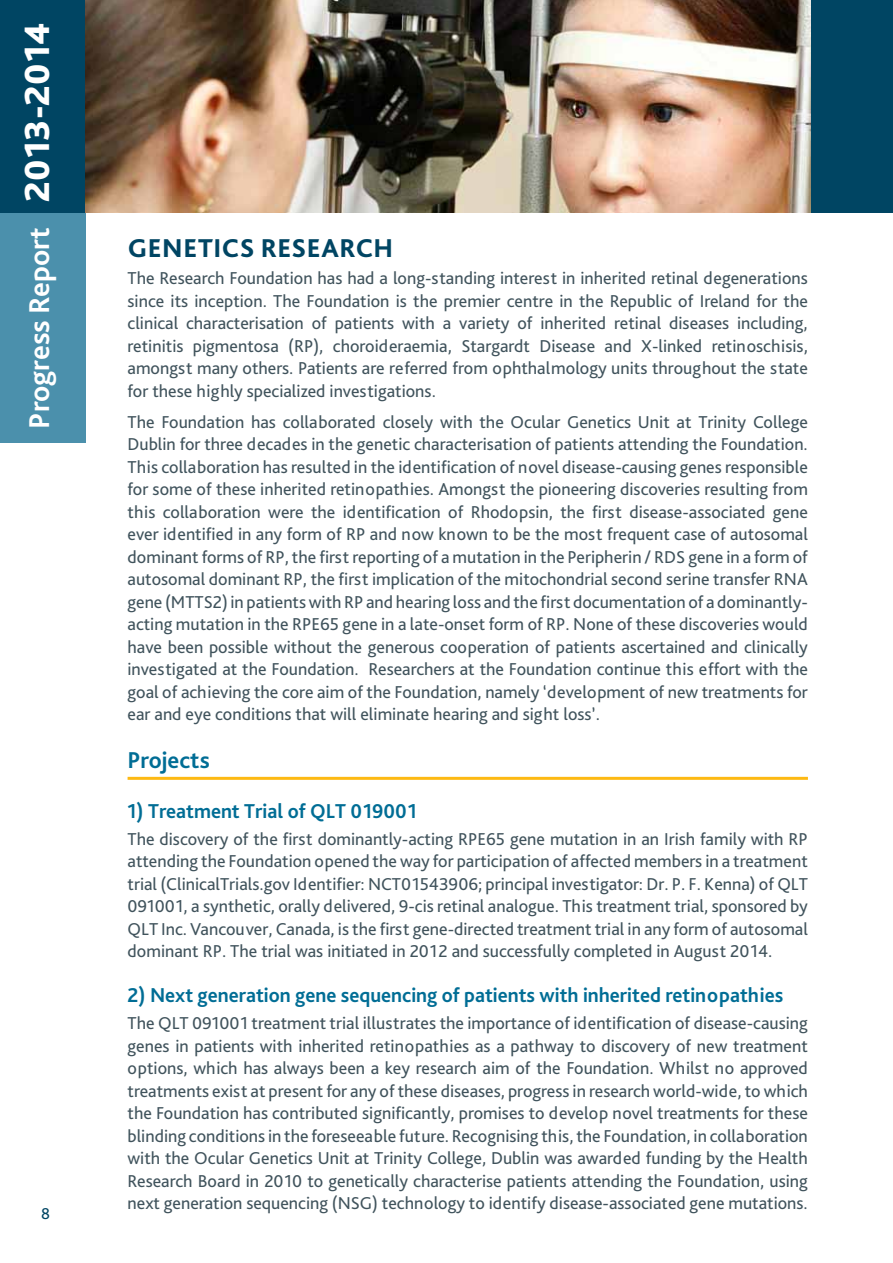
<style>
.page{position:relative;width:893px;height:1263px;background:#fff}
.page>*{position:absolute;margin:0;border:0;box-sizing:border-box;transform-origin:0 0}
.t1{font:700 30px "Bliss Pro";color:#fff}
.t2{font:800 27px "Bliss Pro";letter-spacing:.02em;color:#004563}
.t3{font:700 24px "Bliss Pro";letter-spacing:-.005em;color:#006d95}
.t4{font:700 21px "Bliss Pro";color:#006d95}
.t5{font:18px/22.5px "Bliss Pro";color:#40535c;text-align:justify}
.t6{font:16.5px "Bliss Pro";color:#004563}
.s1{font-weight:800;font-size:36.6px}
</style>
<div class="page">
<div style="left:0;top:0;width:893px;height:213px;background:#004563"></div>
<div style="left:0;top:213px;width:85px;height:230px;background:#4b90ac"></div>
<hr style="left:128px;top:777px;width:680px;height:3px;background:#fdb913">
<img style="left:85px;top:0;width:725px;height:213px">
<h1 class="t1" style="left:21px;top:429px;width:408px;rotate:-90deg">Progress Report <span class="s1">2013-2014</span></h1>
<p class="t6" style="left:41px;top:1204px;width:10px">8</p>
<h2 class="t2" style="left:128px;top:231px;width:267px">GENETICS RESEARCH</h2>
<p class="t5" style="left:128px;top:266px;width:682px">The Research Foundation has had a long-standing interest in inherited retinal degenerations since its inception. The Foundation is the premier centre in the Republic of Ireland for the clinical characterisation of patients with a variety of inherited retinal diseases including, retinitis pigmentosa (RP), choroideraemia, Stargardt Disease and X-linked retinoschisis, amongst many others. Patients are referred from ophthalmology units throughout the state for these highly specialized investigations.</p>
<p class="t5" style="left:127px;top:410px;width:682px">The Foundation has collaborated closely with the Ocular Genetics Unit at Trinity College Dublin for three decades in the genetic characterisation of patients attending the Foundation.<br>This collaboration has resulted in the identification of novel disease-causing genes responsible for some of these inherited retinopathies. Amongst the pioneering discoveries resulting from this collaboration were the identification of Rhodopsin, the first disease-associated gene ever identified in any form of RP and now known to be the most frequent case of autosomal dominant forms of RP, the first reporting of a mutation in the Peripherin / RDS gene in a form of autosomal dominant RP, the first implication of the mitochondrial second serine transfer RNA gene (MTTS2)in patients with RP and hearing loss and the first documentation of a dominantly&shy;acting mutation in the RPE65 gene in a late-onset form of RP. None of these discoveries would have been possible without the generous cooperation of patients ascertained and clinically investigated at the Foundation. Researchers at the Foundation continue this effort with the goal of achieving the core aim of the Foundation, namely ‘development of new treatments for ear and eye conditions that will eliminate hearing and sight loss’.</p>
<h3 class="t3" style="left:128px;top:745px;width:84px">Projects</h3>
<p class="t4" style="left:128px;top:798px;width:291px">1) Treatment Trial of QLT 019001</p>
<p class="t5" style="left:128px;top:827px;width:682px">The discovery of the first dominantly-acting RPE65 gene mutation in an Irish family with RP attending the Foundation opened the way for participation of affected members in a treatment trial (ClinicalTrials.gov Identifier: NCT01543906; principal investigator: Dr. P. F. Kenna) of QLT 091001, a synthetic, orally delivered, 9-cis retinal analogue. This treatment trial, sponsored by QLT Inc. Vancouver, Canada, is the first gene-directed treatment trial in any form of autosomal dominant RP. The trial was initiated in 2012 and successfully completed in August 2014.</p>
<p class="t4" style="left:128px;top:982px;width:657px">2) N ext generation gene sequencing of patients with inherited retinopathies</p>
<p class="t5" style="left:128px;top:1011px;width:682px">The QLT 091001 treatment trial illustrates the importance of identification of disease-causing genes in patients with inherited retinopathies as a pathway to discovery of new treatment options, which has always been a key research aim of the Foundation. Whilst no approved treatments exist at present for any of these diseases, progress in research world-wide, to which the Foundation has contributed significantly, promises to develop novel treatments for these blinding conditions in the foreseeable future. Recognising this, the Foundation, in collaboration with the Ocular Genetics Unit at Trinity College, Dublin was awarded funding by the Health Research Board in 2010 to genetically characterise patients attending the Foundation, using next generation sequencing (NSG) technology to identify disease-associated gene mutations.</p>
</div>
